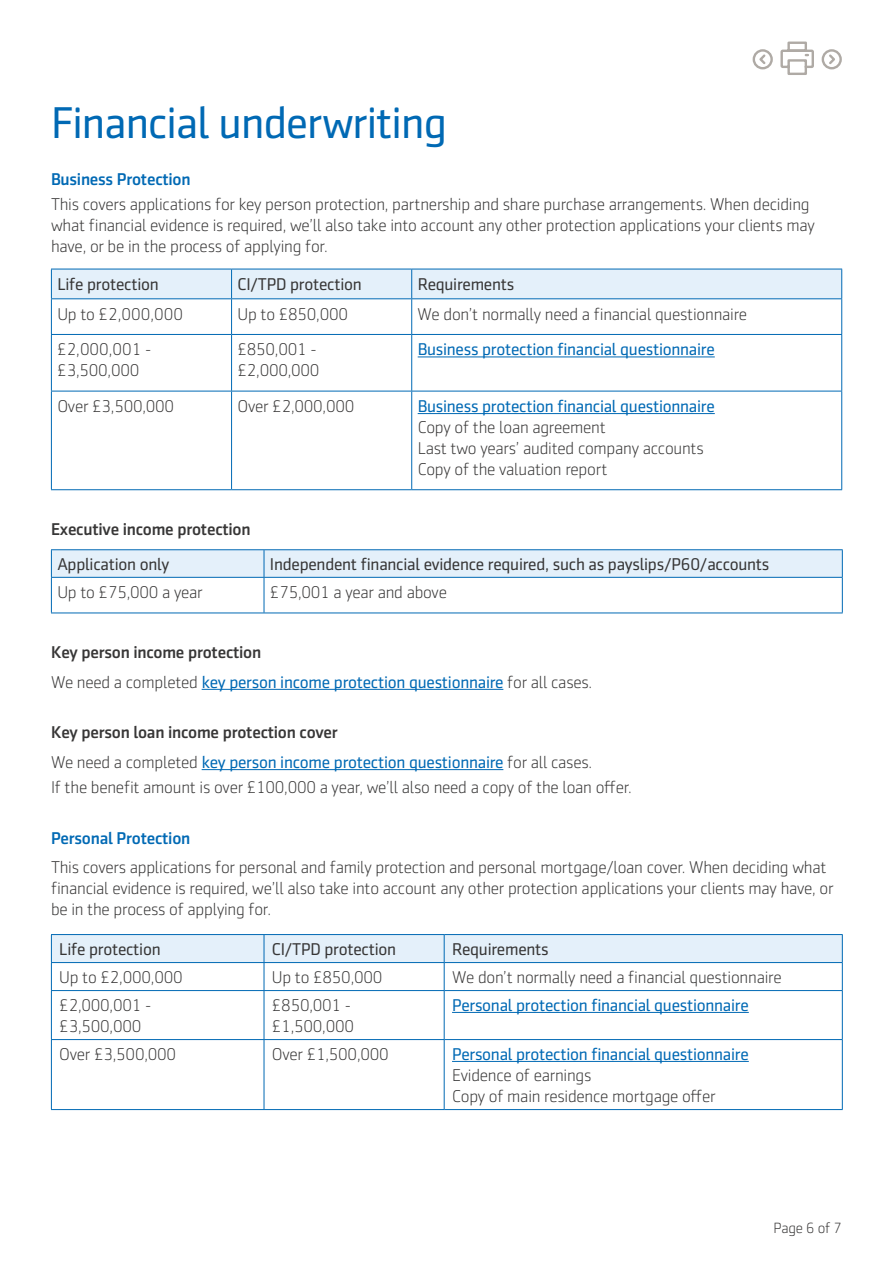
<style>
.page{position:relative;width:893px;height:1263px;background:#fff}
.page>*{position:absolute;margin:0;border:0;box-sizing:border-box;transform-origin:0 0}
.t1{font:45px "Sentico Sans DT";letter-spacing:-.02em;color:#0069b4}
.t2{font:300 17.25px/21px "Sentico Sans DT";letter-spacing:-.015em;color:#373636}
.t3{font:17.25px/29.5px "Sentico Sans DT";letter-spacing:-.015em;color:#0069b4}
.t4{font:17.25px "Sentico Sans DT";letter-spacing:-.015em;color:#373636}
.t5{font:500 17.25px "Sentico Sans DT";letter-spacing:-.015em;color:#0069b4}
.t6{font:500 17.25px "Sentico Sans DT";letter-spacing:-.015em;color:#373636}
.t7{font:300 15px "Sentico Sans DT";letter-spacing:-.015em;color:#373636}
.s1{font-weight:500;color:#373636}
.s2{font-weight:300;color:#373636}
</style>
<div class="page">
<hr style="left:202px;top:689px;width:301px;height:1px;background:#0069b4">
<hr style="left:202px;top:769px;width:301px;height:1px;background:#0069b4">
<hr style="left:231px;top:299px;width:1px;height:35px;background:#0069b4">
<hr style="left:411px;top:299px;width:1px;height:35px;background:#0069b4">
<hr style="left:51px;top:334px;width:181px;height:1px;background:#0069b4">
<hr style="left:232px;top:334px;width:180px;height:1px;background:#0069b4">
<hr style="left:231px;top:335px;width:1px;height:56px;background:#0069b4">
<hr style="left:412px;top:334px;width:430px;height:1px;background:#0069b4">
<hr style="left:411px;top:335px;width:1px;height:56px;background:#0069b4">
<hr style="left:51px;top:391px;width:181px;height:1px;background:#0069b4">
<hr style="left:232px;top:391px;width:180px;height:1px;background:#0069b4">
<hr style="left:231px;top:391px;width:1px;height:98px;background:#0069b4">
<hr style="left:412px;top:391px;width:430px;height:1px;background:#0069b4">
<hr style="left:411px;top:391px;width:1px;height:98px;background:#0069b4">
<hr style="left:51px;top:299px;width:1px;height:35px;background:#0069b4">
<hr style="left:841px;top:299px;width:1px;height:35px;background:#0069b4">
<hr style="left:51px;top:335px;width:1px;height:56px;background:#0069b4">
<hr style="left:841px;top:335px;width:1px;height:56px;background:#0069b4">
<hr style="left:51px;top:391px;width:1px;height:98px;background:#0069b4">
<hr style="left:841px;top:391px;width:1px;height:98px;background:#0069b4">
<hr style="left:51px;top:489px;width:181px;height:1px;background:#0069b4">
<hr style="left:232px;top:489px;width:180px;height:1px;background:#0069b4">
<hr style="left:412px;top:489px;width:430px;height:1px;background:#0069b4">
<div style="left:51px;top:269px;width:791px;height:29px;background:#e4f0fa"></div>
<hr style="left:51px;top:298px;width:181px;height:1px;background:#0069b4">
<hr style="left:232px;top:298px;width:180px;height:1px;background:#0069b4">
<hr style="left:412px;top:298px;width:430px;height:1px;background:#0069b4">
<hr style="left:418px;top:356px;width:297px;height:1px;background:#0069b4">
<hr style="left:418px;top:413px;width:297px;height:1px;background:#0069b4">
<hr style="left:51px;top:549px;width:213px;height:1px;background:#0069b4">
<hr style="left:51px;top:577px;width:213px;height:1px;background:#0069b4">
<hr style="left:842px;top:578px;width:1px;height:35px;background:#0069b4">
<hr style="left:264px;top:613px;width:579px;height:1px;background:#0069b4">
<hr style="left:264px;top:549px;width:579px;height:1px;background:#0069b4">
<svg style="left:51px;top:550px;width:792px;height:27px;background:#dfedf8"></svg>
<hr style="left:264px;top:577px;width:579px;height:1px;background:#0069b4">
<hr style="left:51px;top:578px;width:1px;height:35px;background:#0069b4">
<hr style="left:264px;top:578px;width:1px;height:35px;background:#0069b4">
<hr style="left:51px;top:613px;width:213px;height:1px;background:#0069b4">
<hr style="left:51px;top:990px;width:213px;height:1px;background:#0069b4">
<hr style="left:264px;top:990px;width:180px;height:1px;background:#0069b4">
<hr style="left:264px;top:991px;width:1px;height:48px;background:#0069b4">
<hr style="left:444px;top:990px;width:399px;height:1px;background:#0069b4">
<hr style="left:444px;top:991px;width:1px;height:48px;background:#0069b4">
<hr style="left:51px;top:1039px;width:213px;height:1px;background:#0069b4">
<hr style="left:264px;top:1039px;width:180px;height:1px;background:#0069b4">
<hr style="left:264px;top:1040px;width:1px;height:69px;background:#0069b4">
<hr style="left:444px;top:1039px;width:399px;height:1px;background:#0069b4">
<hr style="left:444px;top:1040px;width:1px;height:69px;background:#0069b4">
<hr style="left:51px;top:991px;width:1px;height:48px;background:#0069b4">
<hr style="left:842px;top:991px;width:1px;height:48px;background:#0069b4">
<hr style="left:51px;top:1040px;width:1px;height:69px;background:#0069b4">
<hr style="left:842px;top:1040px;width:1px;height:69px;background:#0069b4">
<hr style="left:51px;top:1109px;width:213px;height:1px;background:#0069b4">
<hr style="left:264px;top:1109px;width:180px;height:1px;background:#0069b4">
<hr style="left:444px;top:1109px;width:399px;height:1px;background:#0069b4">
<svg style="left:51px;top:934px;width:792px;height:56px"></svg>
<hr style="left:51px;top:962px;width:213px;height:1px;background:#0069b4">
<hr style="left:264px;top:962px;width:180px;height:1px;background:#0069b4">
<hr style="left:444px;top:962px;width:399px;height:1px;background:#0069b4">
<hr style="left:452px;top:1012px;width:297px;height:1px;background:#0069b4">
<hr style="left:452px;top:1061px;width:297px;height:1px;background:#0069b4">
<svg style="left:752px;top:41px;width:90px;height:34px"></svg>
<h1 class="t1" style="left:51px;top:98px;width:398px">Financial underwriting</h1>
<p class="t5" style="left:51px;top:169px;width:141px">Business Protection</p>
<p class="t2" style="left:51px;top:194px;width:765px">This covers applications for key person protection, partnership and share purchase arrangements. When deciding what financial evidence is required, we’ll also take into account any other protection applications your clients may have, or be in the process of applying for.</p>
<p class="t4" style="left:57px;top:275px;width:103px">Life protection</p>
<p class="t4" style="left:237px;top:275px;width:126px">CI/TPD protection</p>
<p class="t4" style="left:418px;top:275px;width:98px">Requirements</p>
<p class="t2" style="left:57px;top:303px;width:127px">Up to £2,000,000</p>
<p class="t2" style="left:237px;top:303px;width:112px">Up to £850,000</p>
<p class="t2" style="left:418px;top:303px;width:331px">We don’t normally need a financial questionnaire</p>
<p class="t2" style="left:57px;top:339px;width:96px">£2,000,001 - £3,500,000</p>
<p class="t2" style="left:237px;top:339px;width:84px">£850,001 - £2,000,000</p>
<p class="t3" style="left:418px;top:335px;width:299px">Business protection financial questionnaire</p>
<p class="t2" style="left:57px;top:396px;width:118px">Over £3,500,000</p>
<p class="t2" style="left:237px;top:396px;width:118px">Over £2,000,000</p>
<p class="t3" style="left:418px;top:391px;width:299px">Business protection financial questionnaire</p>
<p class="t2" style="left:418px;top:417px;width:288px">Copy of the loan agreement<br>Last two years’ audited company accounts<br>Copy of the valuation report</p>
<p class="t6" style="left:51px;top:519px;width:201px">Executive income protection</p>
<p class="t4" style="left:57px;top:554px;width:114px">Application only</p>
<p class="t4" style="left:270px;top:554px;width:501px">Independent financial evidence required, such as payslips/P60/accounts</p>
<p class="t2" style="left:57px;top:582px;width:147px">Up to £75,000 a year</p>
<p class="t2" style="left:270px;top:582px;width:179px">£75,001 a year and above</p>
<p class="t3" style="left:51px;top:637px;width:543px"><span class="s1">Key person income protection<br></span><span class="s2">We need a completed</span> key person income protection questionnaire <span class="s2">for all cases.</span></p>
<p class="t3" style="left:51px;top:718px;width:543px"><span class="s1">Key person loan income protection cover<br></span><span class="s2">We need a completed</span> key person income protection questionnaire <span class="s2">for all cases.</span></p>
<p class="t2" style="left:51px;top:777px;width:582px">If the benefit amount is over £100,000 a year, we’ll also need a copy of the loan offer.</p>
<p class="t5" style="left:51px;top:828px;width:141px">Personal Protection</p>
<p class="t2" style="left:51px;top:857px;width:784px">This covers applications for personal and family protection and personal mortgage/loan cover. When deciding what financial evidence is required, we’ll also take into account any other protection applications your clients may have, or be in the process of applying for.</p>
<p class="t4" style="left:59px;top:939px;width:103px">Life protection</p>
<p class="t4" style="left:272px;top:939px;width:126px">CI/TPD protection</p>
<p class="t4" style="left:452px;top:939px;width:98px">Requirements</p>
<p class="t2" style="left:59px;top:966px;width:125px">Up to £2,000,000</p>
<p class="t2" style="left:272px;top:966px;width:112px">Up to £850,000</p>
<p class="t2" style="left:452px;top:966px;width:331px">We don’t normally need a financial questionnaire</p>
<p class="t2" style="left:59px;top:994px;width:93px">£2,000,001 - £3,500,000</p>
<p class="t2" style="left:272px;top:994px;width:84px">£850,001 - £1,500,000</p>
<p class="t3" style="left:452px;top:990px;width:298px">Personal protection financial questionnaire</p>
<p class="t2" style="left:59px;top:1043px;width:118px">Over £3,500,000</p>
<p class="t2" style="left:272px;top:1043px;width:118px">Over £1,500,000</p>
<p class="t3" style="left:452px;top:1039px;width:298px">Personal protection financial questionnaire</p>
<p class="t2" style="left:452px;top:1064px;width:265px">Evidence of earnings<br>Copy of main residence mortgage offer</p>
<p class="t7" style="left:773px;top:1220px;width:70px">Page 6 of 7</p>
</div>
